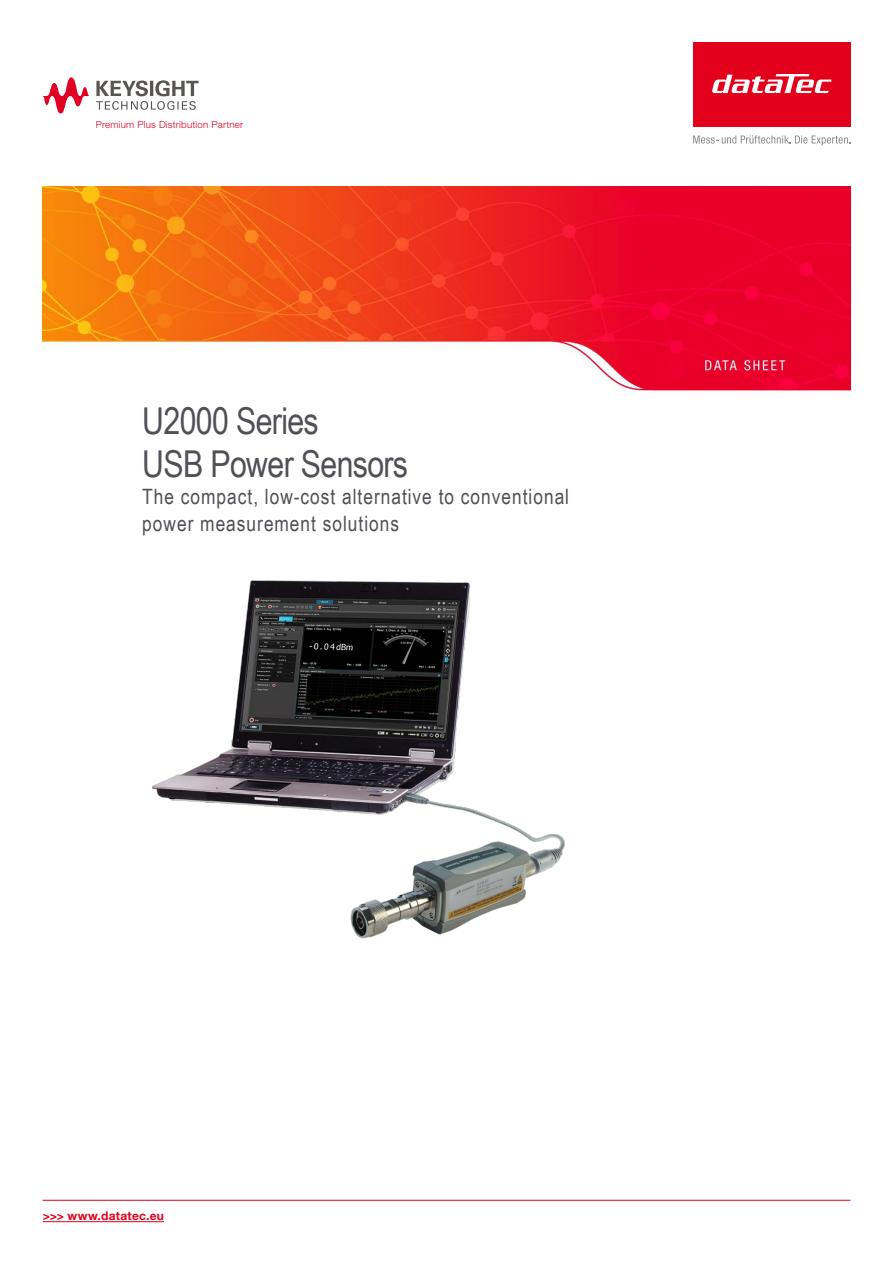
<style>
.page{position:relative;width:893px;height:1263px;background:#fff}
.page>*{position:absolute;margin:0;border:0;box-sizing:border-box;transform-origin:0 0}
.t1{font:37.05px/42.5px "Arial Narrow";letter-spacing:-.02em;color:#524f56}
.t2{font:21.15px/26.2px "Arial Narrow";letter-spacing:.045em;color:#524f56}
.t3{font:700 12px "Helvetica Neue LT Pro";letter-spacing:.02em;color:#e2001a}
.t4{font:300 9.75px "Helvetica Neue LT Std";letter-spacing:.02em;color:#df0023}
</style>
<div class="page">
<div style="left:693px;top:43px;width:157px;height:84px;background:#e2001a"></div>
<svg style="left:693px;top:135px;width:157px;height:10px"></svg>
<svg style="left:712px;top:74px;width:119px;height:19px"></svg>
<hr style="left:43px;top:1221px;width:121px;height:1px;background:#e2001a">
<hr style="left:43px;top:1200px;width:807px;height:1px;background:#e2001a">
<svg style="left:96px;top:80px;width:103px;height:30px"></svg>
<svg style="left:43px;top:77px;width:47px;height:36px"></svg>
<img style="left:43px;top:186px;width:807px;height:205px">
<img style="left:152px;top:580px;width:413px;height:359px">
<p class="t4" style="left:96px;top:118px;width:149px">Premium Plus Distribution Partner</p>
<h1 class="t1" style="left:142px;top:399px;width:267px">U2000 Series<br>USB Power Sensors</h1>
<p class="t2" style="left:142px;top:483px;width:428px">The compact, low-cost alternative to conventional power measurement solutions</p>
<p class="t3" style="left:43px;top:1209px;width:123px">&gt;&gt;&gt; www.datatec.eu</p>
</div>
